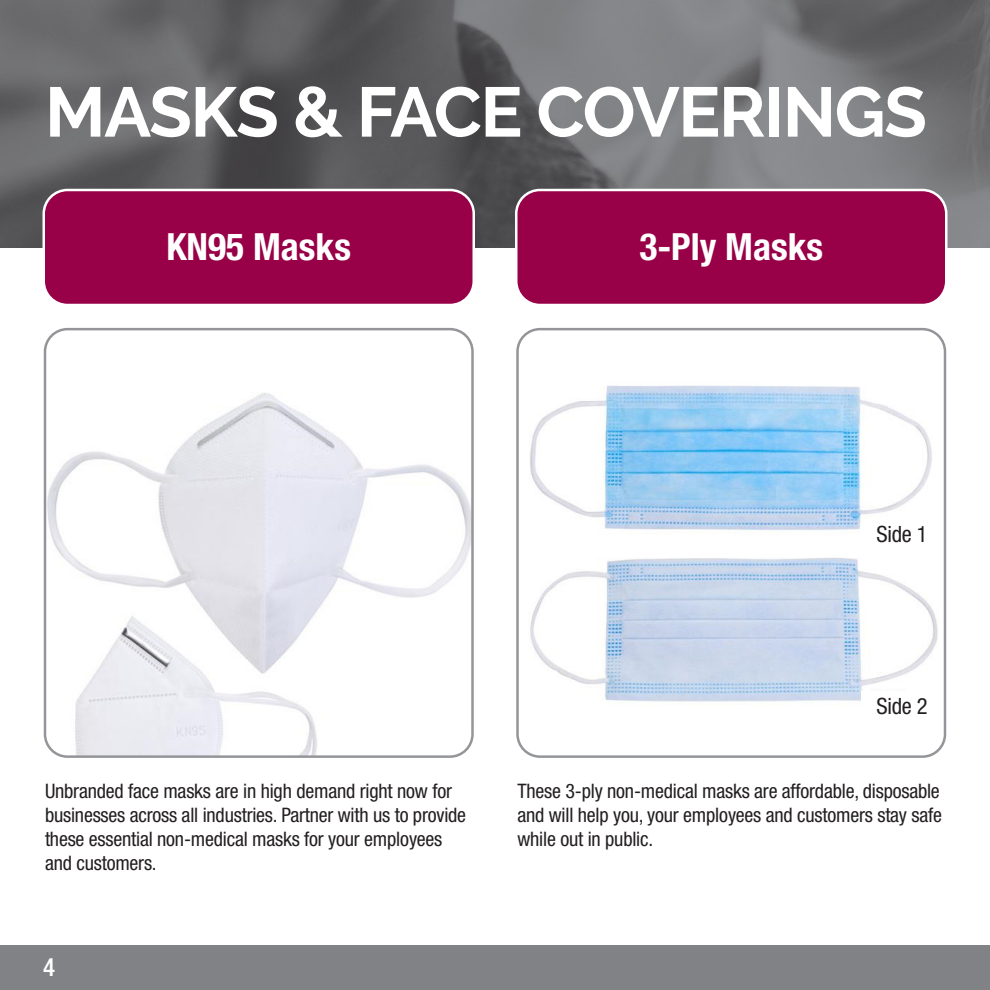
<style>
.page{position:relative;width:990px;height:990px;background:#fff}
.page>*{position:absolute;margin:0;border:0;box-sizing:border-box;transform-origin:0 0}
.t1{font:700 70px "Raleway";letter-spacing:-.02em;color:#fff}
.t2{font:700 condensed 37.5px "Helvetica Neue LT Std";color:#fff}
.t3{font:500 condensed 25px "Helvetica Neue LT Std";color:#fff}
.t4{font:condensed 22.5px "Helvetica Neue LT Std";letter-spacing:-.01em;color:#231f20}
.t5{font:condensed 20px/24px "Helvetica Neue LT Std";letter-spacing:-.01em;color:#231f20}
</style>
<div class="page">
<div style="left:0;top:945px;width:990px;height:45px;background:#808285"></div>
<img style="left:0;top:0;width:990px;height:248px">
<img style="left:47px;top:393px;width:424px;height:362px">
<div style="left:44px;top:328px;width:430px;height:430px;border:2px solid #939598;border-radius:22px"></div>
<img style="left:519px;top:331px;width:424px;height:424px">
<div style="left:516px;top:328px;width:430px;height:430px;border:2px solid #939598;border-radius:22px"></div>
<div style="left:862px;top:519px;width:80px;height:30px;background:#fff"></div>
<div style="left:862px;top:691px;width:80px;height:30px;background:#fff"></div>
<div style="left:44px;top:190px;width:430px;height:115px;background:#980047;border-radius:24px"></div>
<div style="left:42px;top:189px;width:433px;height:117px;border:2px solid #fff;border-radius:24px"></div>
<div style="left:516px;top:190px;width:430px;height:115px;background:#980047;border-radius:24px"></div>
<div style="left:515px;top:189px;width:433px;height:117px;border:2px solid #fff;border-radius:24px"></div>
<p class="t1" style="left:45px;top:72px;width:883px">MASKS &amp; FACE COVERINGS</p>
<p class="t2" style="left:167px;top:224px;width:186px">KN95 Masks</p>
<p class="t2" style="left:639px;top:224px;width:185px">3-Ply Masks</p>
<p class="t4" style="left:876px;top:521px;width:53px">Side 1</p>
<p class="t4" style="left:876px;top:693px;width:53px">Side 2</p>
<p class="t5" style="left:45px;top:779px;width:423px">Unbranded face masks are in high demand right now for businesses across all industries. Partner with us to provide these essential non-medical masks for your employees and customers.</p>
<p class="t5" style="left:518px;top:779px;width:426px;text-align:justify">These 3-ply non-medical masks are affordable, disposable and will help you, your employees and customers stay safe while out in public.</p>
<p class="t3" style="left:43px;top:953px;width:14px">4</p>
</div>
